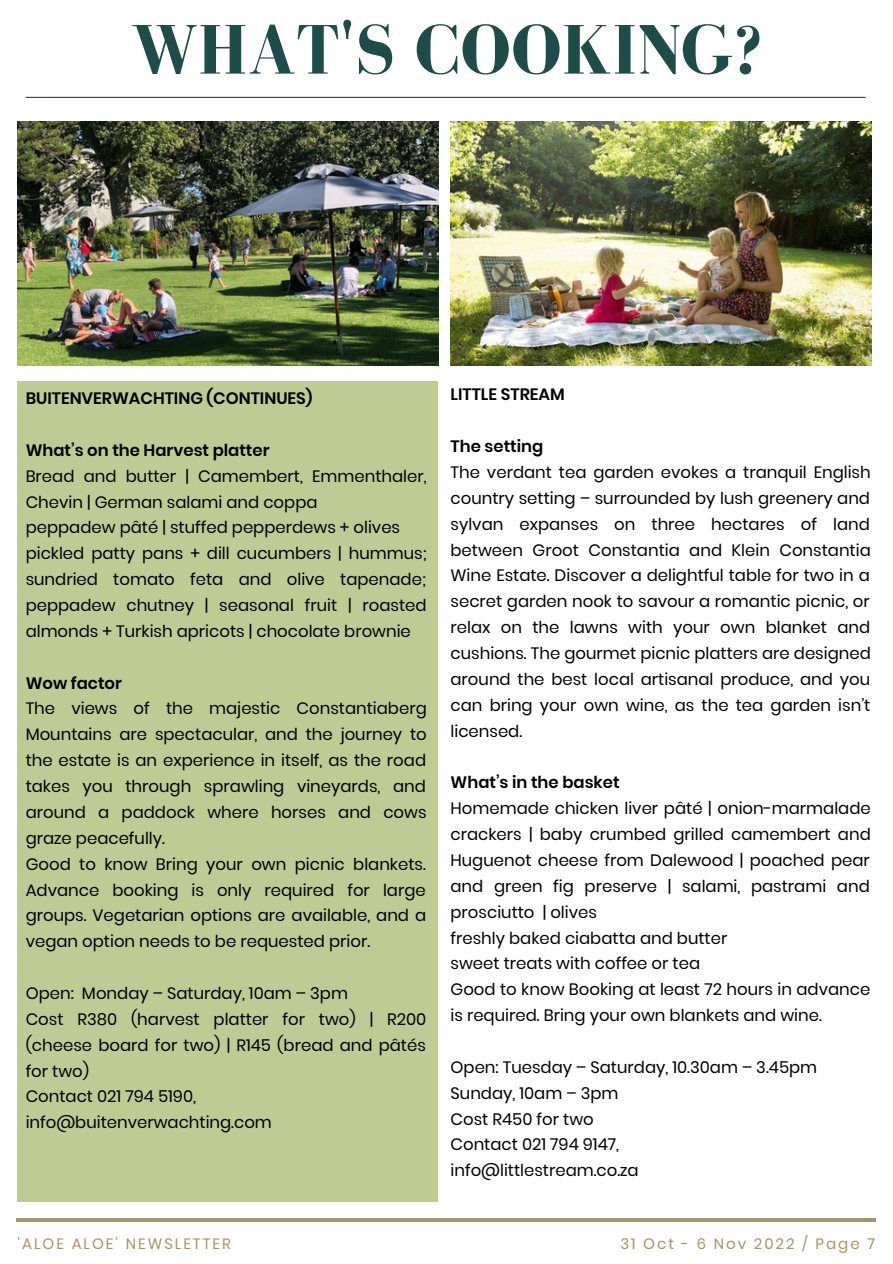
<style>
.page{position:relative;width:893px;height:1264px;background:#fff}
.page>*{position:absolute;margin:0;border:0;box-sizing:border-box;transform-origin:0 0}
.t1{font:700 72px "Bodoni FLF";color:#1e4c48}
.t2{font:16.5px/25.8px "Poppins";color:#000}
.t3{font:600 16.5px "Poppins";color:#000}
.t4{font:15px "Poppins";letter-spacing:.135em;color:#aa9268}
</style>
<div class="page">
<hr style="left:17px;top:1218px;width:858px;height:3px;background:#aa9268">
<hr style="left:26px;top:97px;width:839px;height:1px;background:#1e4c48">
<img style="left:18px;top:122px;width:420px;height:244px">
<img style="left:450px;top:122px;width:421px;height:244px">
<div style="left:18px;top:381px;width:420px;height:820px;background:#becb93"></div>
<h1 class="t1" style="left:131px;top:11px;width:632px">WHAT'S COOKING?</h1>
<p class="t3" style="left:26px;top:387px;width:288px">BUITENVERWACHTING (CONTINUES)</p>
<p class="t3" style="left:26px;top:438px;width:245px">What’s on the Harvest platter</p>
<p class="t2" style="left:26px;top:463px;width:402px">Bread and butter | Camembert, Emmenthaler, Chevin | German salami and coppa<br>peppadew pâté | stuffed pepperdews + olives pickled patty pans + dill cucumbers | hummus; sundried tomato feta and olive tapenade; peppadew chutney | seasonal fruit | roasted almonds + Turkish apricots | chocolate brownie</p>
<p class="t3" style="left:26px;top:671px;width:98px">Wow factor</p>
<p class="t2" style="left:26px;top:695px;width:402px">The views of the majestic Constantiaberg Mountains are spectacular, and the journey to the estate is an experience in itself, as the road takes you through sprawling vineyards, and around a paddock where horses and cows graze peacefully.<br>Good to know Bring your own picnic blankets.<br>Advance booking is only required for large groups. Vegetarian options are available, and a vegan option needs to be requested prior.</p>
<p class="t2" style="left:26px;top:980px;width:402px">Open: Monday – Saturday, 10am – 3pm<br>Cost R380 (harvest platter for two) | R200 (cheese board for two) | R145 (bread and pâtés for two)<br>Contact 021 794 5190, info@buitenverwachting.com</p>
<p class="t3" style="left:450px;top:383px;width:116px">LITTLE STREAM</p>
<p class="t3" style="left:450px;top:435px;width:94px">The setting</p>
<p class="t2" style="left:450px;top:459px;width:422px;text-align:justify">The verdant tea garden evokes a tranquil English country setting – surrounded by lush greenery and sylvan expanses on three hectares of land between Groot Constantia and Klein Constantia Wine Estate. Discover a delightful table for two in a secret garden nook to savour a romantic picnic, or relax on the lawns with your own blanket and cushions. The gourmet picnic platters are designed around the best local artisanal produce, and you can bring your own wine, as the tea garden isn’t licensed.</p>
<p class="t3" style="left:450px;top:771px;width:171px">What’s in the basket</p>
<p class="t2" style="left:450px;top:795px;width:422px">Homemade chicken liver pâté | onion-marmalade crackers | baby crumbed grilled camembert and Huguenot cheese from Dalewood | poached pear and green fig preserve | salami, pastrami and prosciutto | olives<br>freshly baked ciabatta and butter<br>sweet treats with coffee or tea<br>Good to know Booking at least 72 hours in advance is required. Bring your own blankets and wine.</p>
<p class="t2" style="left:450px;top:1054px;width:368px">Open: Tuesday – Saturday, 10.30am – 3.45pm<br>Sunday, 10am – 3pm<br>Cost R450 for two<br>Contact 021 794 9147,<br>info@littlestream.co.za</p>
<p class="t4" style="left:18px;top:1233px;width:215px">'ALOE ALOE' NEWSLETTER</p>
<p class="t4" style="left:620px;top:1233px;width:256px">31 Oct - 6 Nov 2022 / Page 7</p>
</div>
